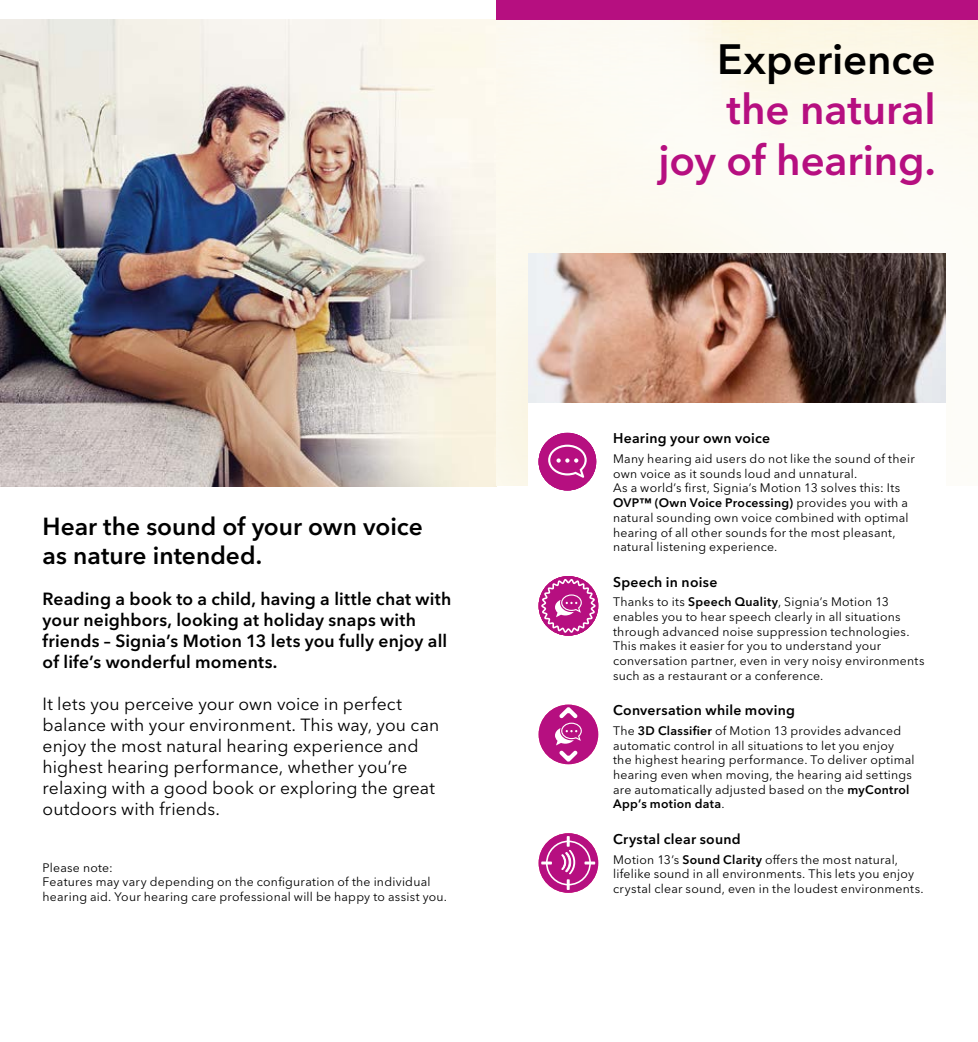
<style>
.page{position:relative;width:978px;height:1042px;background:#fff}
.page>*{position:absolute;margin:0;border:0;box-sizing:border-box;transform-origin:0 0}
.t1{font:600 42px/50.4px "Avenir Next W1 G";color:#b60f80;text-align:right}
.t2{font:600 42px "Avenir Next W1 G";color:#000}
.t3{font:600 24.5px/29.4px "Avenir Next W1 G";color:#000}
.t4{font:17.5px/21px "Avenir Next W1 G";letter-spacing:.005em;color:#000}
.t5{font:600 17.5px/21px "Avenir Next W1 G";letter-spacing:.01em;color:#000}
.t6{font:600 14px "Avenir Next W1 G";letter-spacing:.02em;color:#000}
.t7{font:12.25px/14.7px "Avenir Next W1 G";letter-spacing:.02em;color:#000}
.s1{font-weight:600}
</style>
<div class="page">
<img style="left:0;top:20px;width:496px;height:466px">
<img style="left:496px;top:20px;width:481px;height:465px">
<div style="left:528px;top:403px;width:417px;height:118px;background:#fff"></div>
<img style="left:528px;top:253px;width:417px;height:149px">
<div style="left:538px;top:432px;width:58px;height:58px;background:#b60f80;border-radius:50%"></div>
<svg style="left:548px;top:445px;width:38px;height:33px"></svg>
<svg style="left:538px;top:575px;width:60px;height:60px"></svg>
<svg style="left:540px;top:578px;width:56px;height:56px"></svg>
<div style="left:538px;top:704px;width:60px;height:60px;background:#b60f80;border-radius:50%"></div>
<svg style="left:555px;top:707px;width:26px;height:38px"></svg>
<svg style="left:559px;top:751px;width:19px;height:11px"></svg>
<div style="left:538px;top:833px;width:60px;height:60px;background:#b60f80;border-radius:50%"></div>
<div style="left:546px;top:840px;width:44px;height:45px;border:2px solid #fff;border-radius:50%"></div>
<svg style="left:584px;top:861px;width:11px;height:3px"></svg>
<svg style="left:541px;top:861px;width:11px;height:3px"></svg>
<svg style="left:561px;top:836px;width:14px;height:54px"></svg>
<div style="left:496px;top:0;width:481px;height:20px;background:#b60f80"></div>
<h2 class="t3" style="left:43px;top:511px;width:381px">Hear the sound of your own voice as nature intended.</h2>
<h3 class="t5" style="left:43px;top:588px;width:410px">Reading a book to a child, having a little chat with your neighbors, looking at holiday snaps with friends – Signia’s Motion 13 lets you fully enjoy all of life’s wonderful moments.</h3>
<p class="t4" style="left:43px;top:693px;width:398px">It lets you perceive your own voice in perfect balance with your environment. This way, you can enjoy the most natural hearing experience and highest hearing performance, whether you’re relaxing with a good book or exploring the great outdoors with friends.</p>
<p class="t7" style="left:43px;top:860px;width:406px">Please note:<br>Features may vary depending on the configuration of the individual hearing aid. Your hearing care professional will be happy to assist you.</p>
<h1 class="t2" style="left:717px;top:34px;width:220px">Experience</h1>
<h1 class="t1" style="left:658px;top:84px;width:279px">the natural<br>joy of hearing.</h1>
<p class="t6" style="left:613px;top:430px;width:158px">Hearing your own voice</p>
<p class="t7" style="left:613px;top:451px;width:303px">Many hearing aid users do not like the sound of their own voice as it sounds loud and unnatural.<br>As a world’s first, Signia’s Motion 13 solves this: Its <span class="s1">OVP™ (Own Voice Processing)</span> provides you with a natural sounding own voice combined with optimal hearing of all other sounds for the most pleasant, natural listening experience.</p>
<p class="t6" style="left:613px;top:573px;width:106px">Speech in noise</p>
<p class="t7" style="left:613px;top:595px;width:313px">Thanks to its <span class="s1">Speech Quality</span>, Signia’s Motion 13 enables you to hear speech clearly in all situations through advanced noise suppression technologies.<br>This makes it easier for you to understand your conversation partner, even in very noisy environments such as a restaurant or a conference.</p>
<p class="t6" style="left:613px;top:702px;width:183px">Conversation while moving</p>
<p class="t7" style="left:613px;top:723px;width:303px">The <span class="s1">3D Classifier</span> of Motion 13 provides advanced automatic control in all situations to let you enjoy the highest hearing performance. To deliver optimal hearing even when moving, the hearing aid settings are automatically adjusted based on the <span class="s1">myControl App’s motion data</span>.</p>
<p class="t6" style="left:613px;top:830px;width:129px">Crystal clear sound</p>
<p class="t7" style="left:613px;top:852px;width:312px">Motion 13’s <span class="s1">Sound Clarity</span> offers the most natural, lifelike sound in all environments. This lets you enjoy crystal clear sound, even in the loudest environments.</p>
</div>
